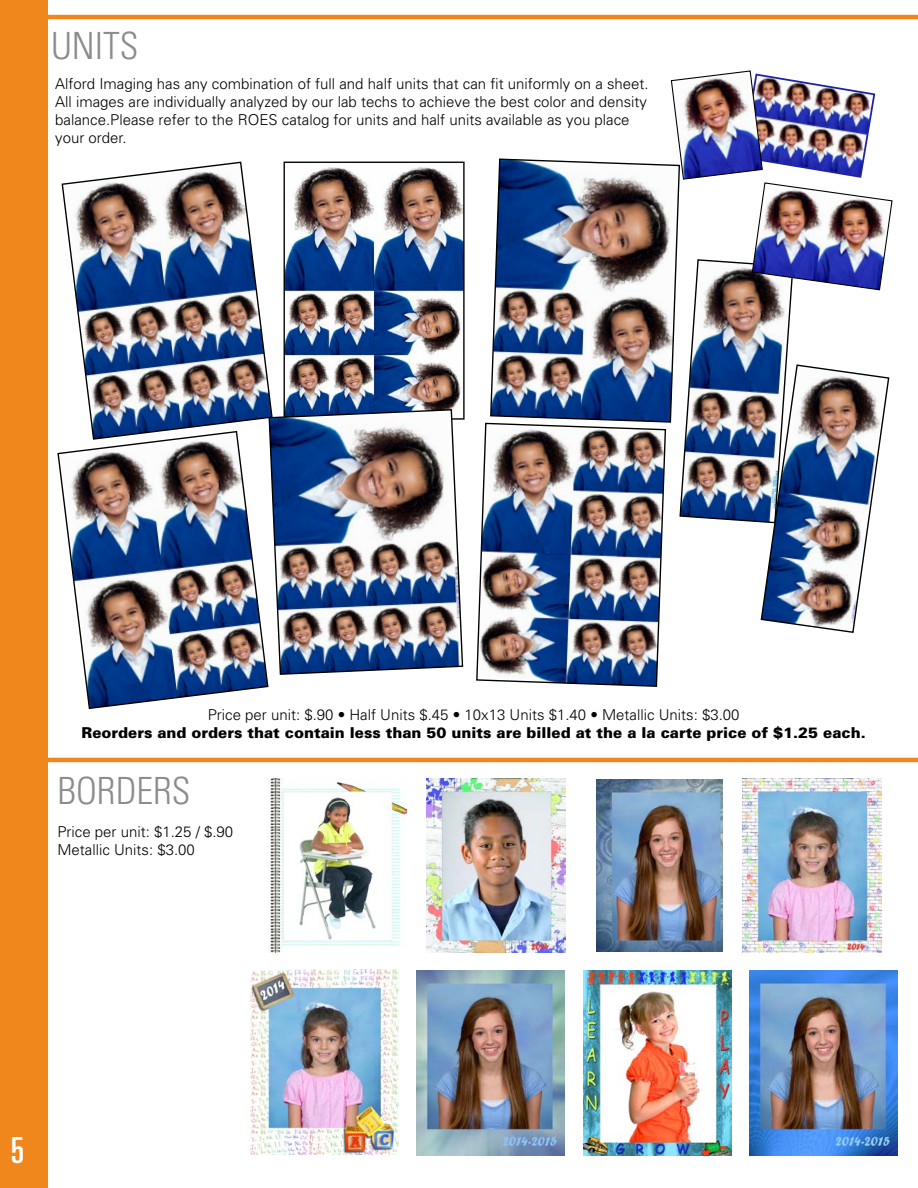
<style>
.page{position:relative;width:918px;height:1188px;background:#fff}
.page>*{position:absolute;margin:0;border:0;box-sizing:border-box;transform-origin:0 0}
.t1{font:300 condensed 37.5px "Univers";color:#8a8c8e}
.t2{font:ultra-condensed 36px "Univers";color:#fff}
.t3{font:300 15px/18px "Univers";color:#000}
.t4{font:900 15px "Univers";color:#000}
</style>
<div class="page">
<div style="left:0;top:0;width:47px;height:1188px;background:#f0871c"></div>
<hr style="left:38px;top:15px;width:880px;height:4px;background:#f0871c">
<img style="left:490px;top:158px;width:180px;height:265px">
<img style="left:286px;top:167px;width:177px;height:241px">
<div style="left:284px;top:162px;width:181px;height:258px;border:1px solid #000"></div>
<img style="left:61px;top:161px;width:211px;height:269px">
<img style="left:476px;top:422px;width:191px;height:265px">
<img style="left:57px;top:430px;width:212px;height:279px">
<img style="left:268px;top:408px;width:196px;height:268px">
<img style="left:670px;top:70px;width:223px;height:563px">
<hr style="left:24px;top:758px;width:894px;height:4px;background:#f0871c">
<img style="left:597px;top:780px;width:126px;height:171px">
<img style="left:417px;top:970px;width:148px;height:185px">
<img style="left:750px;top:970px;width:147px;height:185px">
<img style="left:583px;top:970px;width:148px;height:185px">
<img style="left:250px;top:970px;width:148px;height:185px">
<img style="left:270px;top:779px;width:137px;height:173px">
<img style="left:426px;top:779px;width:139px;height:173px">
<img style="left:743px;top:779px;width:139px;height:173px">
<h1 class="t1" style="left:51px;top:24px;width:89px">UNITS</h1>
<p class="t3" style="left:55px;top:74px;width:595px">Alford Imaging has any combination of full and half units that can fit uniformly on a sheet.<br>All images are individually analyzed by our lab techs to achieve the best color and density balance.Please refer to the ROES catalog for units and half units available as you place your order.</p>
<p class="t3" style="left:208px;top:705px;width:533px">Price per unit: $.90 • Half Units $.45 • 10x13 Units $1.40 • Metallic Units: $3.00</p>
<p class="t4" style="left:82px;top:723px;width:786px">Reorders and orders that contain less than 50 units are billed at the a la carte price of $1.25 each.</p>
<h1 class="t1" style="left:57px;top:768px;width:135px">BORDERS</h1>
<p class="t3" style="left:57px;top:822px;width:177px">Price per unit: $1.25 / $.90<br>Metallic Units: $3.00</p>
<h2 class="t2" style="left:11px;top:1129px;width:15px">5</h2>
</div>
